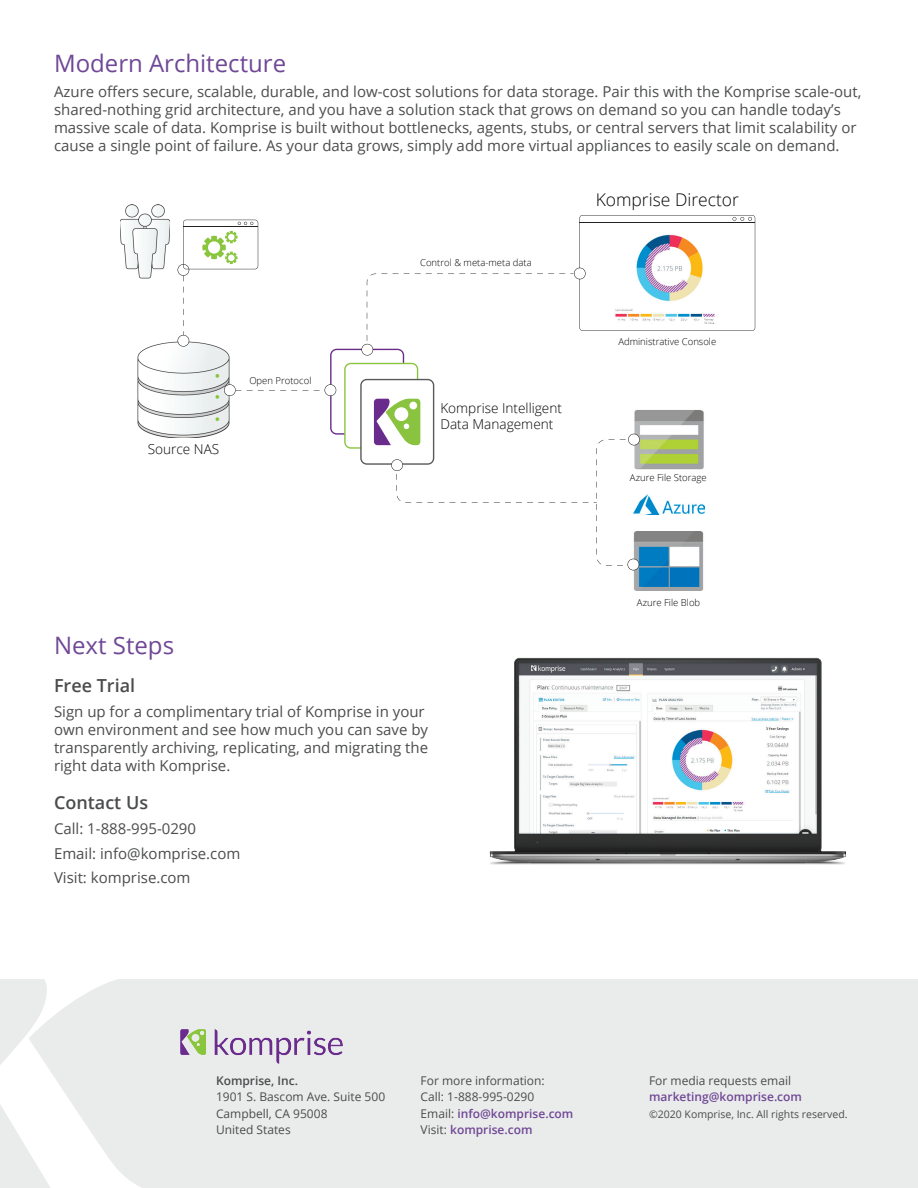
<style>
.page{position:relative;width:918px;height:1188px;background:#fff}
.page>*{position:absolute;margin:0;border:0;box-sizing:border-box;transform-origin:0 0}
.t1{font:24px "Open Sans";color:#704896}
.t2{font:600 18px "Open Sans";color:#4b4c4d}
.t3{font:300 17.55px "Open Sans";color:#040503}
.t4{font:15px/18px "Open Sans";color:#4b4c4d}
.t5{font:300 13.65px/16.4px "Open Sans";color:#040503}
.t6{font:12px/16.5px "Open Sans";color:#4b4c4d}
.t7{font:600 12px "Open Sans";color:#704896}
.t8{font:600 12px "Open Sans";color:#4b4c4d}
.t9{font:10.5px "Open Sans";color:#4b4c4d}
.t10{font:300 9.45px "Open Sans";color:#040503}
.s1{font-weight:600;color:#704896}
</style>
<div class="page">
<svg style="left:0;top:979px;width:29px;height:209px"></svg>
<div style="left:29px;top:979px;width:889px;height:209px;background:#eaebeb"></div>
<img style="left:180px;top:1029px;width:162px;height:35px">
<img style="left:489px;top:657px;width:357px;height:208px">
<img style="left:137px;top:341px;width:41px;height:97px">
<img style="left:631px;top:570px;width:73px;height:20px">
<svg style="left:178px;top:215px;width:577px;height:355px"></svg>
<img style="left:120px;top:205px;width:50px;height:74px">
<h1 class="t1" style="left:54px;top:47px;width:234px">Modern Architecture</h1>
<p class="t4" style="left:54px;top:82px;width:809px">Azure offers secure, scalable, durable, and low-cost solutions for data storage. Pair this with the Komprise scale-out, shared-nothing grid architecture, and you have a solution stack that grows on demand so you can handle today’s massive scale of data. Komprise is built without bottlenecks, agents, stubs, or central servers that limit scalability or cause a single point of failure. As your data grows, simply add more virtual appliances to easily scale on demand.</p>
<p class="t5" style="left:148px;top:441px;width:73px">Source NAS</p>
<p class="t10" style="left:249px;top:374px;width:64px">Open Protocol</p>
<p class="t10" style="left:420px;top:256px;width:113px">Control &amp; meta-meta data</p>
<p class="t5" style="left:440px;top:399px;width:123px">Komprise Intelligent<br>Data Management</p>
<p class="t3" style="left:596px;top:188px;width:145px">Komprise Director</p>
<p class="t10" style="left:618px;top:335px;width:100px">Administrative Console</p>
<p class="t10" style="left:630px;top:471px;width:78px">Azure File Storage</p>
<h1 class="t1" style="left:54px;top:629px;width:122px">Next Steps</h1>
<p class="t2" style="left:54px;top:673px;width:83px">Free Trial</p>
<p class="t4" style="left:54px;top:702px;width:376px">Sign up for a complimentary trial of Komprise in your own environment and see how much you can save by transparently archiving, replicating, and migrating the right data with Komprise.</p>
<p class="t2" style="left:54px;top:790px;width:96px">Contact Us</p>
<p class="t4" style="left:54px;top:816px;width:188px;line-height:24.8px">Call: 1-888-995-0290<br>Email: info@komprise.com<br>Visit: komprise.com</p>
<p class="t10" style="left:637px;top:596px;width:65px">Azure File Blob</p>
<p class="t8" style="left:216px;top:1072px;width:84px">Komprise, Inc.</p>
<p class="t6" style="left:216px;top:1088px;width:171px">1901 S. Bascom Ave. Suite 500<br>Campbell, CA 95008<br>United States</p>
<p class="t6" style="left:421px;top:1072px;width:154px">For more information:<br>Call: 1-888-995-0290<br>Email: <span class="s1">info@komprise.com<br></span>Visit: <span class="s1">komprise.com</span></p>
<p class="t6" style="left:649px;top:1072px;width:144px">For media requests email</p>
<p class="t7" style="left:649px;top:1088px;width:154px">marketing@komprise.com</p>
<p class="t9" style="left:649px;top:1106px;width:200px">©2020 Komprise, Inc. All rights reserved.</p>
</div>
